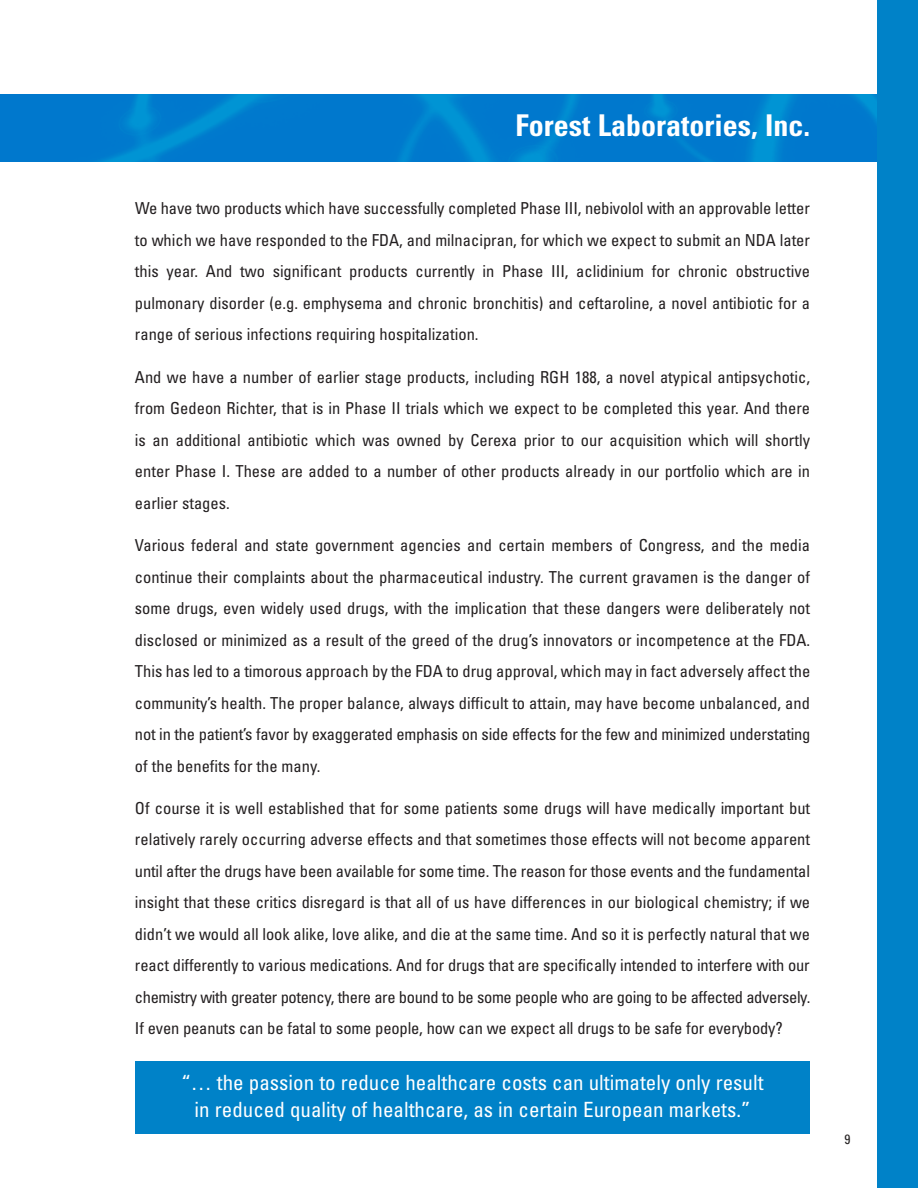
<style>
.page{position:relative;width:918px;height:1188px;background:#fff}
.page>*{position:absolute;margin:0;border:0;box-sizing:border-box;transform-origin:0 0}
.t1{font:700 condensed 30px "Univers";color:#fff}
.t2{font:condensed 21px/27px "Univers";color:#fff;text-align:center}
.t3{font:condensed 16.5px/31.5px "Univers";color:#231f20;text-align:justify}
.t4{font:condensed 13.5px "Univers";color:#231f20}
</style>
<div class="page">
<img style="left:14px;top:94px;width:864px;height:68px">
<div style="left:878px;top:0;width:40px;height:1188px;background:#0082c8"></div>
<img style="left:0;top:94px;width:14px;height:68px">
<div style="left:135px;top:1062px;width:675px;height:72px;background:#0082c8"></div>
<h1 class="t1" style="left:515px;top:114px;width:296px">Forest Laboratories, Inc.</h1>
<p class="t3" style="left:135px;top:194px;width:677px">We have two products which have successfully completed Phase III, nebivolol with an approvable letter to which we have responded to the FDA, and milnacipran, for which we expect to submit an NDA later this year. And two significant products currently in Phase III, aclidinium for chronic obstructive pulmonary disorder (e.g. emphysema and chronic bronchitis) and ceftaroline, a novel antibiotic for a range of serious infections requiring hospitalization.</p>
<p class="t3" style="left:135px;top:362px;width:677px">And we have a number of earlier stage products, including RGH 188, a novel atypical antipsychotic, from Gedeon Richter, that is in Phase II trials which we expect to be completed this year. And there is an additional antibiotic which was owned by Cerexa prior to our acquisition which will shortly enter Phase I. These are added to a number of other products already in our portfolio which are in earlier stages.</p>
<p class="t3" style="left:135px;top:531px;width:677px">Various federal and state government agencies and certain members of Congress, and the media continue their complaints about the pharmaceutical industry. The current gravamen is the danger of some drugs, even widely used drugs, with the implication that these dangers were deliberately not disclosed or minimized as a result of the greed of the drug’s innovators or incompetence at the FDA.<br>This has led to a timorous approach by the FDA to drug approval, which may in fact adversely affect the community’s health. The proper balance, always difficult to attain, may have become unbalanced, and not in the patient’s favor by exaggerated emphasis on side effects for the few and minimized understating of the benefits for the many.</p>
<p class="t3" style="left:135px;top:794px;width:677px">Of course it is well established that for some patients some drugs will have medically important but relatively rarely occurring adverse effects and that sometimes those effects will not become apparent until after the drugs have been available for some time. The reason for those events and the fundamental insight that these critics disregard is that all of us have differences in our biological chemistry; if we didn’t we would all look alike, love alike, and die at the same time. And so it is perfectly natural that we react differently to various medications. And for drugs that are specifically intended to interfere with our chemistry with greater potency, there are bound to be some people who are going to be affected adversely.<br>If even peanuts can be fatal to some people, how can we expect all drugs to be safe for everybody?</p>
<p class="t2" style="left:182px;top:1071px;width:583px">“… the passion to reduce healthcare costs can ultimately only result in reduced quality of healthcare, as in certain European markets.”</p>
<p class="t4" style="left:845px;top:1134px;width:7px">9</p>
</div>
